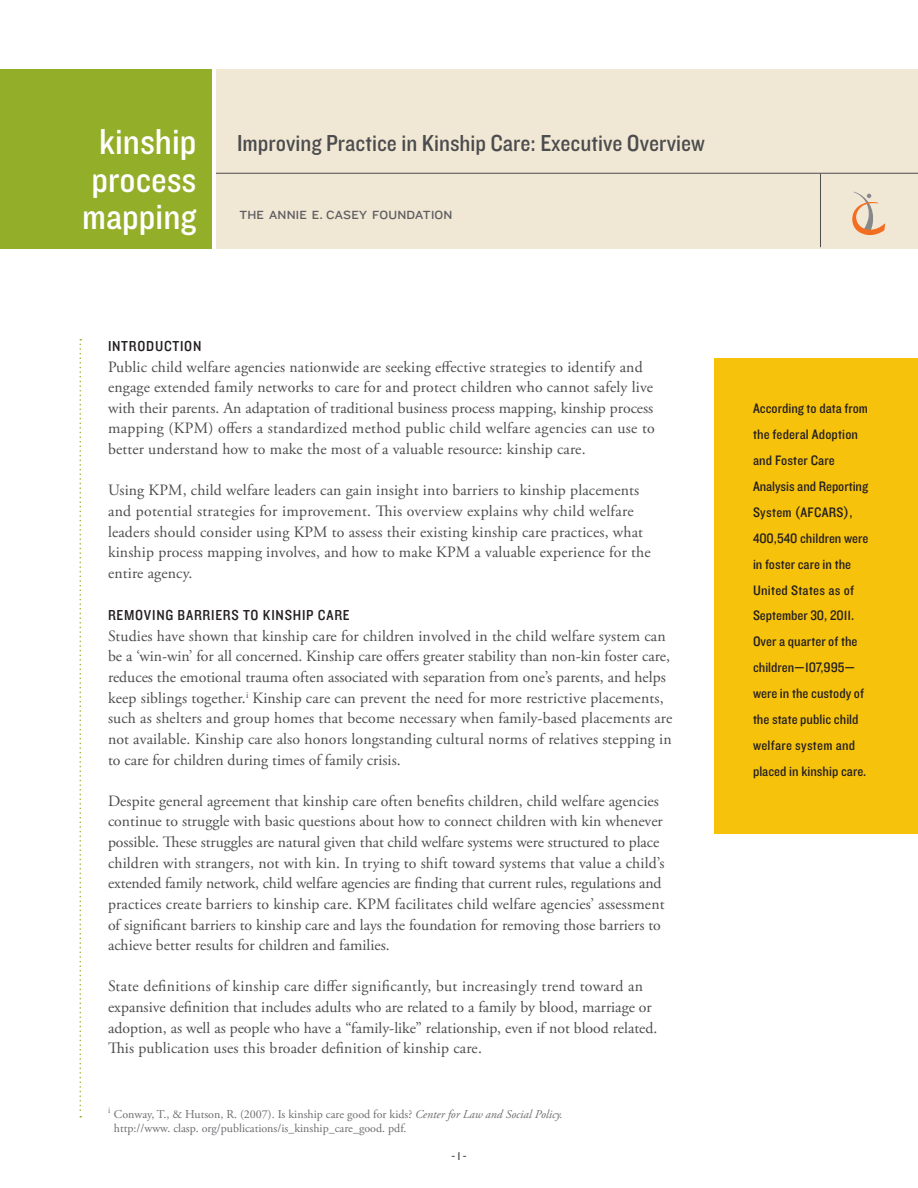
<style>
.page{position:relative;width:918px;height:1188px;background:#fff}
.page>*{position:absolute;margin:0;border:0;box-sizing:border-box;transform-origin:0 0}
.t1{font:37.5px/37.5px "Knockout 30 Junior Welterwt";color:#fff;text-align:center}
.t2{font:24px "Knockout 30 Junior Welterwt";color:#4b4c4d}
.t3{font:15.75px/20.7px "Adobe Garamond Pro";letter-spacing:.01em;color:#4b4c4d}
.t4{font:15px "Knockout 30 Junior Welterwt";letter-spacing:.05em;color:#231f20}
.t5{font:14.25px/25.8px "Knockout 30 Junior Welterwt";color:#231f20}
.t6{font:12.3px "Knockout HTF32 Junior Cruiserwt";letter-spacing:.015em;color:#5f5f62}
.t7{font:12px/14.4px "Adobe Garamond Pro";color:#6c6d70}
.t8{font:12px "Knockout 30 Junior Welterwt";color:#4b4c4d}
.s1{font-family:"Interstate";font-size:11.4px}
.s2{font-style:italic}
</style>
<div class="page">
<div style="left:714px;top:358px;width:204px;height:476px;background:#f7c20b"></div>
<div style="left:216px;top:69px;width:702px;height:180px;background:#f1e7d5"></div>
<div style="left:0;top:69px;width:212px;height:180px;background:#93af2a"></div>
<hr style="left:216px;top:173px;width:702px;height:1px;background:#4b4c4d">
<hr style="left:820px;top:174px;width:1px;height:73px;background:#4b4c4d">
<svg style="left:852px;top:192px;width:33px;height:43px"></svg>
<svg style="left:80px;top:339px;width:1px;height:779px"></svg>
<p class="t1" style="left:82px;top:121px;width:116px">kinship process mapping</p>
<p class="t2" style="left:237px;top:127px;width:469px">Improving Practice in Kinship Care: Executive Overview</p>
<p class="t6" style="left:239px;top:208px;width:215px">THE ANNIE E<span class="s1">.</span> CASEY FOUNDATION</p>
<p class="t4" style="left:108px;top:336px;width:95px">INTRODUCTION</p>
<p class="t3" style="left:108px;top:357px;width:548px">Public child welfare agencies nationwide are seeking effective strategies to identify and engage extended family networks to care for and protect children who cannot safely live with their parents. An adaptation of traditional business process mapping, kinship process mapping (KPM) offers a standardized method public child welfare agencies can use to better understand how to make the most of a valuable resource: kinship care.</p>
<p class="t3" style="left:108px;top:481px;width:544px">Using KPM, child welfare leaders can gain insight into barriers to kinship placements and potential strategies for improvement. This overview explains why child welfare leaders should consider using KPM to assess their existing kinship care practices, what kinship process mapping involves, and how to make KPM a valuable experience for the entire agency.</p>
<p class="t4" style="left:108px;top:605px;width:243px">REMOVING BARRIERS TO KINSHIP CARE</p>
<p class="t3" style="left:108px;top:626px;width:566px">Studies have shown that kinship care for children involved in the child welfare system can be a ‘win-win’ for all concerned. Kinship care offers greater stability than non-kin foster care, reduces the emotional trauma often associated with separation from one’s parents, and helps keep siblings together.<sup>i</sup> Kinship care can prevent the need for more restrictive placements, such as shelters and group homes that become necessary when family-based placements are not available. Kinship care also honors longstanding cultural norms of relatives stepping in to care for children during times of family crisis.</p>
<p class="t3" style="left:108px;top:791px;width:558px">Despite general agreement that kinship care often benefits children, child welfare agencies continue to struggle with basic questions about how to connect children with kin whenever possible. These struggles are natural given that child welfare systems were structured to place children with strangers, not with kin. In trying to shift toward systems that value a child’s extended family network, child welfare agencies are finding that current rules, regulations and practices create barriers to kinship care. KPM facilitates child welfare agencies’ assessment of significant barriers to kinship care and lays the foundation for removing those barriers to achieve better results for children and families.</p>
<p class="t3" style="left:108px;top:977px;width:551px">State definitions of kinship care differ significantly, but increasingly trend toward an expansive definition that includes adults who are related to a family by blood, marriage or adoption, as well as people who have a “family-like” relationship, even if not blood related.<br>This publication uses this broader definition of kinship care.</p>
<p class="t7" style="left:114px;top:1107px;width:450px;text-indent:-6px"><sup>i</sup> Conway, T., &amp; Hutson, R. (2007). Is kinship care good for kids? <span class="s2">Center for Law and Social Policy. </span>http://www. clasp. org/publications/is_kinship_care_good. pdf.</p>
<p class="t8" style="left:451px;top:1148px;width:17px">- 1 -</p>
<p class="t5" style="left:753px;top:395px;width:117px">According to data from the federal Adoption and Foster Care<br>Analysis and Reporting<br>System (AFCARS),<br>400,540 children were in foster care in the<br>United States as of<br>September 30, 2011.<br>Over a quarter of the children—107,995— were in the custody of the state public child welfare system and placed in kinship care.</p>
</div>
